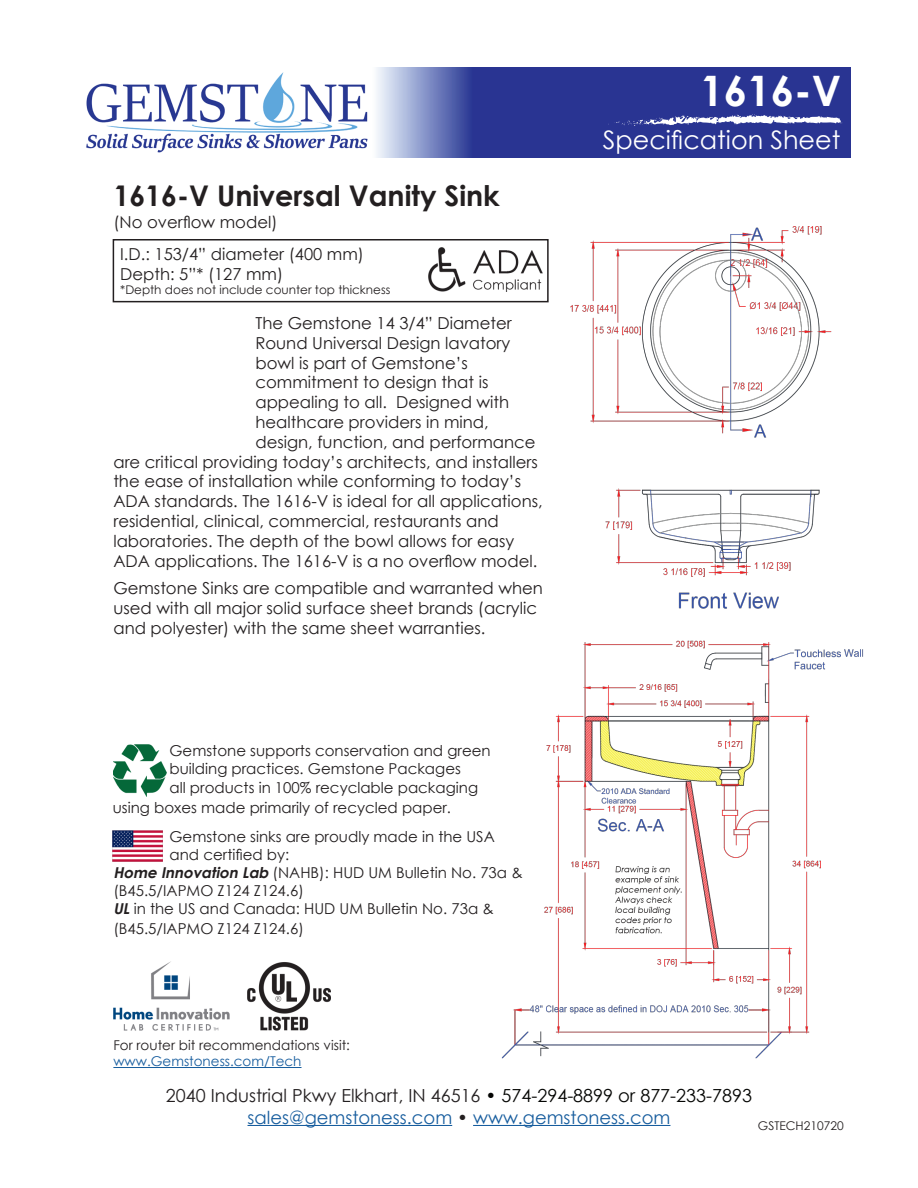
<style>
.page{position:relative;width:918px;height:1188px;background:#fff}
.page>*{position:absolute;margin:0;border:0;box-sizing:border-box;transform-origin:0 0}
.t1{font:700 42px "Century Gothic";color:#fff}
.Page_Title{font:700 28.5px "Century Gothic";color:#231f20}
.t2{font:25.5px "Century Gothic";color:#fff}
.t3{font:18px/21.6px "Century Gothic";color:#175d9e;text-align:center}
.Router_Bit{font:16.5px/19.8px "Century Gothic";color:#231f20}
.Recycle_and_Flag_Ble{font:16.5px "Century Gothic";color:#231f20}
.t4{font:15px/18px "Century Gothic";color:#231f20}
.t5{font:13.5px "Century Gothic";color:#231f20}
.t6{font:13.5px "Century Gothic";color:#175d9e}
.Recycle_and_Flag_Ble-2{font:12px "Century Gothic";color:#231f20}
.s1{font-weight:700;font-style:italic}
.s2{color:#231f20}
.s3{color:#040503}
</style>
<div class="page">
<img style="left:86px;top:72px;width:282px;height:81px">
<img style="left:376px;top:68px;width:474px;height:90px">
<svg style="left:608px;top:114px;width:235px;height:12px"></svg>
<hr style="left:248px;top:1125px;width:204px;height:1px;background:#175d9e">
<hr style="left:473px;top:1125px;width:197px;height:1px;background:#175d9e">
<div style="left:113px;top:239px;width:436px;height:63px;border:2px solid #231f20"></div>
<hr style="left:113px;top:1067px;width:189px;height:1px;background:#175d9e">
<img style="left:113px;top:962px;width:217px;height:69px">
<img style="left:113px;top:745px;width:53px;height:52px">
<img style="left:113px;top:830px;width:50px;height:32px">
<img style="left:428px;top:226px;width:436px;height:833px">
<p class="t1" style="left:700px;top:59px;width:143px">1616-V</p>
<p class="Page_Title" style="left:113px;top:174px;width:388px">1616-V Universal Vanity Sink</p>
<p class="Recycle_and_Flag_Ble" style="left:113px;top:210px;width:166px">(No overflow model)</p>
<p class="Recycle_and_Flag_Ble" style="left:120px;top:243px;width:245px">I.D.: 153/4” diameter (400 mm)</p>
<p class="Recycle_and_Flag_Ble" style="left:120px;top:262px;width:164px">Depth: 5”* (127 mm)</p>
<p class="Recycle_and_Flag_Ble-2" style="left:120px;top:282px;width:272px">*Depth does not include counter top thickness</p>
<p class="Router_Bit" style="left:255px;top:313px;width:258px">The Gemstone 14 3/4” Diameter</p>
<p class="Router_Bit" style="left:255px;top:333px;width:256px">Round Universal Design lavatory</p>
<p class="Router_Bit" style="left:255px;top:353px;width:214px">bowl is part of Gemstone’s</p>
<p class="Router_Bit" style="left:255px;top:372px;width:234px">commitment to design that is</p>
<p class="Router_Bit" style="left:255px;top:392px;width:255px">appealing to all. Designed with</p>
<p class="Router_Bit" style="left:255px;top:412px;width:235px">healthcare providers in mind,</p>
<p class="Router_Bit" style="left:255px;top:432px;width:282px">design, function, and performance</p>
<p class="Router_Bit" style="left:113px;top:452px;width:426px">are critical providing today’s architects, and installers</p>
<p class="Router_Bit" style="left:113px;top:471px;width:409px">the ease of installation while conforming to today’s</p>
<p class="Router_Bit" style="left:113px;top:491px;width:431px">ADA standards. The 1616-V is ideal for all applications,</p>
<p class="Router_Bit" style="left:113px;top:511px;width:387px">residential, clinical, commercial, restaurants and</p>
<p class="Router_Bit" style="left:113px;top:531px;width:402px">laboratories. The depth of the bowl allows for easy</p>
<p class="Router_Bit" style="left:113px;top:551px;width:425px">ADA applications. The 1616-V is a no overflow model.</p>
<p class="Router_Bit" style="left:113px;top:578px;width:431px">Gemstone Sinks are compatible and warranted when used with all major solid surface sheet brands (acrylic and polyester) with the same sheet warranties.</p>
<p class="t4" style="left:170px;top:741px;width:323px">Gemstone supports conservation and green building practices. Gemstone Packages</p>
<p class="t4" style="left:113px;top:778px;width:367px;line-height:19.5px;text-indent:57px">all products in 100% recyclable packaging using boxes made primarily of recycled paper.</p>
<p class="t4" style="left:170px;top:827px;width:327px">Gemstone sinks are proudly made in the USA</p>
<p class="t4" style="left:170px;top:845px;width:121px">and certified by:</p>
<p class="t4" style="left:113px;top:863px;width:411px"><span class="s1">Home Innovation Lab</span> (NAHB): HUD UM Bulletin No. 73a &amp;</p>
<p class="t4" style="left:113px;top:881px;width:192px">(B45.5/IAPMO Z124 Z124.6)</p>
<p class="t4" style="left:113px;top:899px;width:382px"><span class="s1">UL</span>in the US and Canada: HUD UM Bulletin No. 73a &amp;</p>
<p class="t4" style="left:113px;top:919px;width:192px">(B45.5/IAPMO Z124 Z124.6)</p>
<p class="t5" style="left:113px;top:1036px;width:238px">For router bit recommendations visit:</p>
<p class="t6" style="left:113px;top:1052px;width:190px">www.Gemstoness.com/Tech</p>
<h3 class="t2" style="left:603px;top:122px;width:239px">Specification Sheet</h3>
<p class="t3" style="left:166px;top:1085px;width:588px"><span class="s2">2040 Industrial Pkwy Elkhart, IN 46516</span> <span class="s3">• 574-294-8899 or 877-233-7893 </span>sales@gemstoness.com <span class="s2">•</span> www.gemstoness.com</p>
<p class="Recycle_and_Flag_Ble-2" style="left:758px;top:1117px;width:87px">GSTECH210720</p>
</div>
